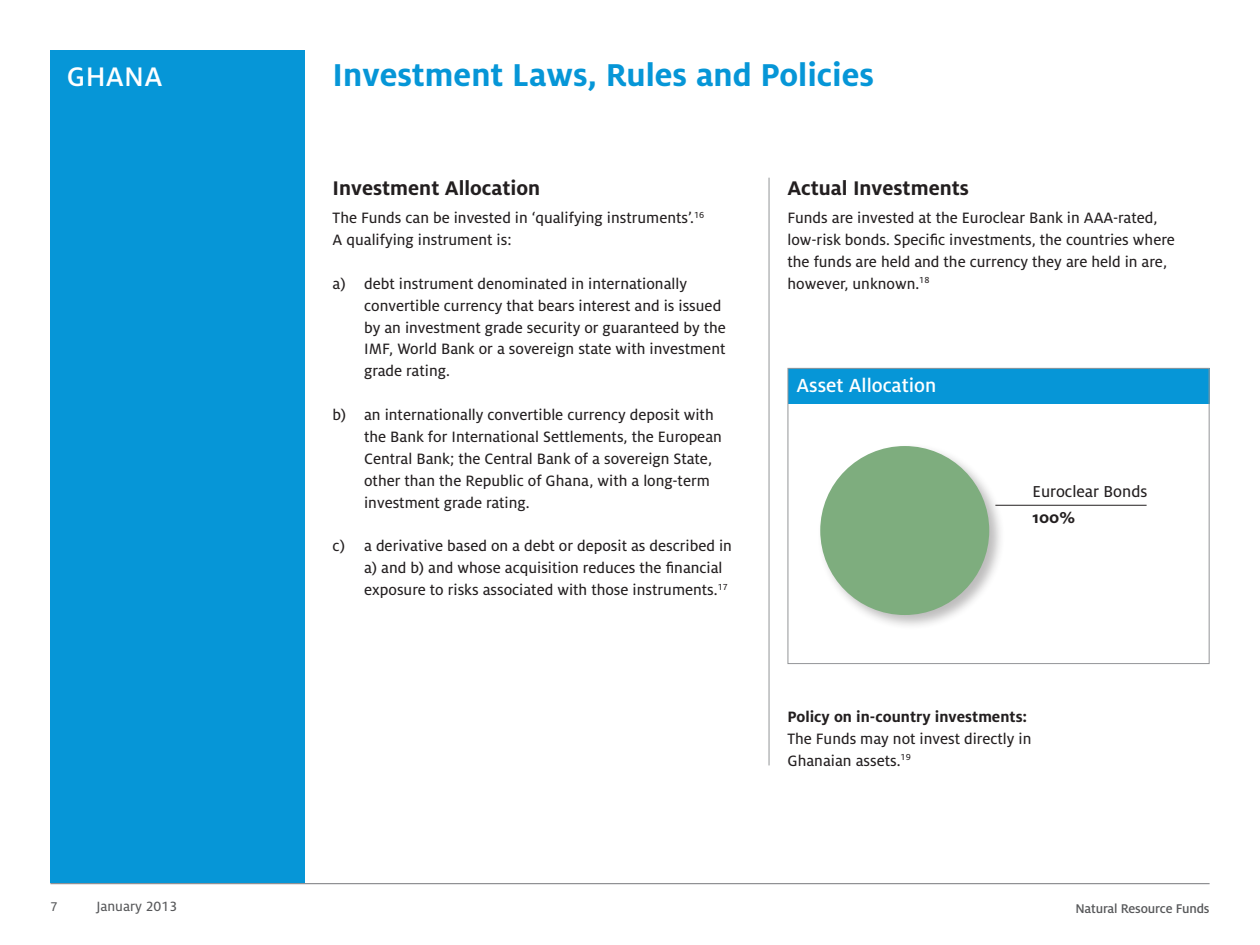
<style>
.page{position:relative;width:1260px;height:945px;background:#fff}
.page>*{position:absolute;margin:0;border:0;box-sizing:border-box;transform-origin:0 0}
.page_head{font:700 35px "Milo OT";color:#0696d7}
.t1{font:500 29.75px "Milo OT";letter-spacing:.01em;color:#fff}
.black_sub_head{font:700 21.88px "Milo OT";color:#231f20}
.blue_box_header_whit{font:500 21px "Milo OT";color:#fff}
.asset_class{font:17.5px "Milo OT Text";color:#231f20}
.asset_class-2{font:700 17.5px "Milo OT";color:#231f20}
.body_and_bullets{font:16.62px/21.9px "Milo OT Text";color:#231f20}
.body_and_bullets-2{font:700 16.62px "Milo OT";color:#231f20}
.t2{font:14.88px "Milo OT Text";color:#57585a}
.t3{font:500 14px "Milo OT";letter-spacing:-.01em;color:#57585a}
.t4{font:14px "Milo OT Text";color:#57585a}
</style>
<div class="page">
<div style="left:50px;top:50px;width:255px;height:833px;background:#0696d7"></div>
<hr style="left:50px;top:883px;width:1160px;height:1px;background:#76787b">
<div style="left:817px;top:443px;width:188px;height:187px;background:#231f20;opacity:.3"></div>
<div style="left:820px;top:446px;width:169px;height:169px;background:#7ead7e;border-radius:50%"></div>
<hr style="left:995px;top:505px;width:152px;height:1px;background:#231f20">
<div style="left:788px;top:369px;width:422px;height:35px;background:#0696d7"></div>
<div style="left:788px;top:368px;width:422px;height:296px;border:1px solid #939598"></div>
<hr style="left:769px;top:178px;width:1px;height:587px;background:#939598">
<h2 class="t1" style="left:67px;top:60px;width:97px">GHANA</h2>
<p class="page_head" style="left:333px;top:55px;width:543px">Investment Laws, Rules and Policies</p>
<p class="black_sub_head" style="left:333px;top:176px;width:209px">Investment Allocation</p>
<p class="body_and_bullets" style="left:333px;top:207px;width:373px">The Funds can be invested in ‘qualifying instruments’.<sup>16<br></sup>A qualifying instrument is:</p>
<p class="body_and_bullets" style="left:364px;top:273px;width:363px;text-indent:-32px">a) debt instrument denominated in internationally convertible currency that bears interest and is issued by an investment grade security or guaranteed by the IMF, World Bank or a sovereign state with investment grade rating.</p>
<p class="body_and_bullets" style="left:364px;top:404px;width:359px;text-indent:-32px">b) an internationally convertible currency deposit with the Bank for International Settlements, the European Central Bank; the Central Bank of a sovereign State, other than the Republic of Ghana, with a long-term investment grade rating.</p>
<p class="body_and_bullets" style="left:364px;top:535px;width:369px;text-indent:-32px">c) a derivative based on a debt or deposit as described in a) and b) and whose acquisition reduces the financial exposure to risks associated with those instruments.<sup>17</sup></p>
<p class="black_sub_head" style="left:788px;top:176px;width:183px">Actual Investments</p>
<p class="body_and_bullets" style="left:788px;top:207px;width:389px">Funds are invested at the Euroclear Bank in AAA-rated, low-risk bonds. Specific investments, the countries where the funds are held and the currency they are held in are, however, unknown.<sup>18</sup></p>
<p class="blue_box_header_whit" style="left:797px;top:374px;width:141px">Asset Allocation</p>
<p class="asset_class" style="left:1033px;top:482px;width:116px">Euroclear Bonds</p>
<p class="asset_class-2" style="left:1033px;top:508px;width:44px">100%</p>
<p class="body_and_bullets-2" style="left:788px;top:707px;width:241px">Policy on in-country investments:</p>
<p class="body_and_bullets" style="left:788px;top:728px;width:245px">The Funds may not invest directly in<br>Ghanaian assets.<sup>19</sup></p>
<p class="t4" style="left:50px;top:899px;width:9px">7</p>
<p class="t2" style="left:96px;top:898px;width:82px">January 2013</p>
<p class="t3" style="left:1075px;top:901px;width:136px">Natural Resource Funds</p>
</div>
